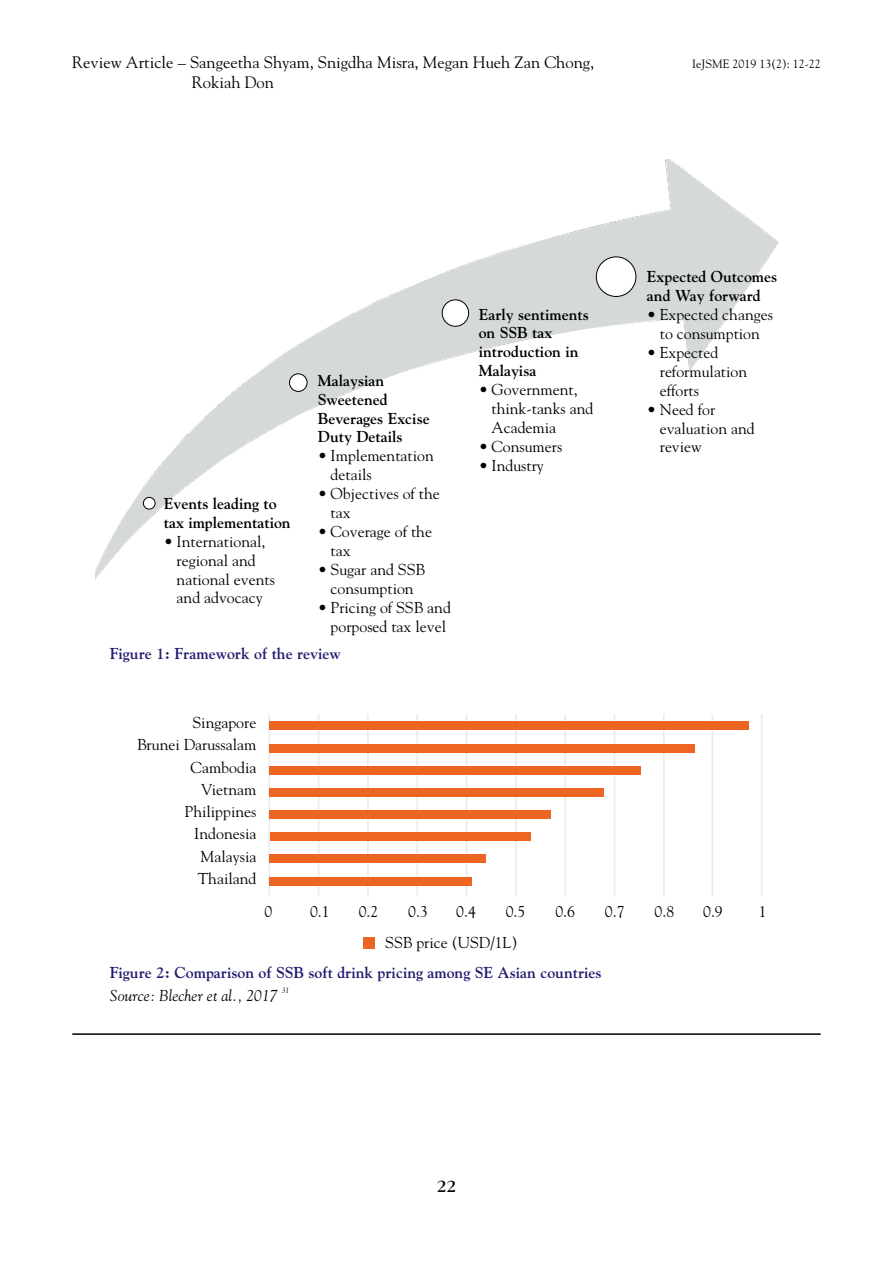
<style>
.page{position:relative;width:893px;height:1263px;background:#fff}
.page>*{position:absolute;margin:0;border:0;box-sizing:border-box;transform-origin:0 0}
.t1{font:18px "Garamond";color:#000}
.t2{font:16.5px "Goudy";color:#000}
.t3{font:15.75px/18.9px "Goudy";color:#000}
.t4{font:700 15.75px/18.9px "Goudy";color:#000}
.t5{font:700 15.75px "Goudy";color:#201c6f}
.t6{font:italic 15.75px "Goudy";color:#000}
.t7{font:12px "Goudy";color:#000}
.t8{font:italic 7.8px "Goudy";color:#000}
</style>
<div class="page">
<hr style="left:72px;top:1033px;width:749px;height:2px;background:#000">
<img style="left:96px;top:160px;width:682px;height:418px">
<div style="left:143px;top:497px;width:12px;height:12px;background:#fff;border-radius:50%"></div>
<div style="left:143px;top:497px;width:12px;height:12px;border:1px solid #000;border-radius:50%"></div>
<div style="left:289px;top:374px;width:18px;height:17px;background:#fff;border-radius:50%"></div>
<div style="left:289px;top:374px;width:18px;height:18px;border:1px solid #000;border-radius:50%"></div>
<div style="left:442px;top:300px;width:27px;height:26px;background:#fff;border-radius:50%"></div>
<div style="left:442px;top:300px;width:27px;height:26px;border:1px solid #000;border-radius:50%"></div>
<div style="left:596px;top:257px;width:40px;height:39px;background:#fff;border-radius:50%"></div>
<div style="left:596px;top:257px;width:40px;height:40px;border:1px solid #000;border-radius:50%"></div>
<hr style="left:268px;top:714px;width:2px;height:183px;background:#ebebec">
<hr style="left:318px;top:714px;width:1px;height:183px;background:#ebebec">
<hr style="left:367px;top:714px;width:2px;height:183px;background:#ebebec">
<hr style="left:416px;top:714px;width:2px;height:183px;background:#ebebec">
<hr style="left:466px;top:714px;width:1px;height:183px;background:#ebebec">
<hr style="left:515px;top:714px;width:2px;height:183px;background:#ebebec">
<hr style="left:564px;top:714px;width:2px;height:183px;background:#ebebec">
<hr style="left:614px;top:714px;width:1px;height:183px;background:#ebebec">
<hr style="left:711px;top:714px;width:2px;height:183px;background:#ebebec">
<hr style="left:663px;top:714px;width:2px;height:183px;background:#ebebec">
<hr style="left:761px;top:714px;width:1px;height:183px;background:#ebebec">
<div style="left:269px;top:722px;width:479px;height:8px;background:#ed6523"></div>
<div style="left:269px;top:744px;width:426px;height:8px;background:#ed6523"></div>
<div style="left:269px;top:766px;width:371px;height:8px;background:#ed6523"></div>
<div style="left:269px;top:788px;width:335px;height:9px;background:#ed6523"></div>
<div style="left:269px;top:810px;width:282px;height:9px;background:#ed6523"></div>
<div style="left:269px;top:832px;width:261px;height:9px;background:#ed6523"></div>
<div style="left:269px;top:855px;width:217px;height:8px;background:#ed6523"></div>
<div style="left:269px;top:877px;width:203px;height:8px;background:#ed6523"></div>
<div style="left:363px;top:937px;width:12px;height:11px;background:#ed6523"></div>
<p class="t2" style="left:72px;top:52px;width:524px">Review Article – Sangeetha Shyam, Snigdha Misra, Megan Hueh Zan Chong,</p>
<p class="t7" style="left:692px;top:57px;width:130px">IeJSME 2019 13(2): 12-22</p>
<p class="t2" style="left:192px;top:72px;width:84px">Rokiah Don</p>
<p class="t4" style="left:164px;top:494px;width:128px">Events leading to tax implementation</p>
<p class="t3" style="left:177px;top:531px;width:100px;text-indent:-13px">• International, regional and national events and advocacy</p>
<p class="t4" style="left:318px;top:371px;width:113px">Malaysian<br>Sweetened<br>Beverages Excise<br>Duty Details</p>
<p class="t3" style="left:331px;top:446px;width:105px;text-indent:-13px">• Implementation details</p>
<p class="t3" style="left:331px;top:484px;width:111px;text-indent:-13px">• Objectives of the tax</p>
<p class="t3" style="left:331px;top:522px;width:103px;text-indent:-13px">• Coverage of the tax</p>
<p class="t3" style="left:318px;top:559px;width:109px;text-align:center">• Sugar and SSB consumption</p>
<p class="t3" style="left:318px;top:597px;width:135px;text-align:center">• Pricing of SSB and porposed tax level</p>
<p class="t5" style="left:110px;top:644px;width:233px">Figure 1: Framework of the review</p>
<p class="t3" style="left:137px;top:711px;width:121px;line-height:22.2px;text-align:right">Singapore<br>Brunei Darussalam<br>Cambodia<br>Vietnam<br>Philippines<br>Indonesia<br>Malaysia<br>Thailand</p>
<p class="t4" style="left:479px;top:304px;width:112px">Early sentiments on SSB tax introduction in<br>Malayisa</p>
<p class="t3" style="left:491px;top:380px;width:103px;text-indent:-13px">• Government, think-tanks and<br>Academia</p>
<p class="t3" style="left:479px;top:436px;width:85px">• Consumers</p>
<p class="t3" style="left:479px;top:455px;width:67px">• Industry</p>
<p class="t4" style="left:647px;top:267px;width:132px">Expected Outcomes and Way forward</p>
<p class="t3" style="left:647px;top:305px;width:128px;text-align:center">• Expected changes to consumption</p>
<p class="t3" style="left:660px;top:342px;width:89px;text-indent:-13px">• Expected reformulation efforts</p>
<p class="t3" style="left:660px;top:399px;width:96px;text-indent:-13px">• Need for evaluation and review</p>
<p class="t3" style="left:265px;top:902px;width:9px">0</p>
<p class="t3" style="left:310px;top:902px;width:21px">0.1</p>
<p class="t3" style="left:359px;top:902px;width:21px">0.2</p>
<p class="t3" style="left:408px;top:902px;width:21px">0.3</p>
<p class="t3" style="left:456px;top:902px;width:21px">0.4</p>
<p class="t3" style="left:506px;top:902px;width:21px">0.5</p>
<p class="t3" style="left:555px;top:902px;width:21px">0.6</p>
<p class="t3" style="left:605px;top:902px;width:21px">0.7</p>
<p class="t3" style="left:655px;top:902px;width:21px">0.8</p>
<p class="t3" style="left:703px;top:902px;width:21px">0.9</p>
<p class="t3" style="left:759px;top:902px;width:9px">1</p>
<p class="t3" style="left:385px;top:932px;width:134px">SSB price (USD/1L)</p>
<p class="t5" style="left:110px;top:963px;width:493px">Figure 2: Comparison of SSB soft drink pricing among SE Asian countries</p>
<p class="t6" style="left:110px;top:986px;width:169px">Source: Blecher et al., 2017</p>
<p class="t8" style="left:282px;top:986px;width:9px">31</p>
<p class="t1" style="left:437px;top:1177px;width:21px">22</p>
</div>
